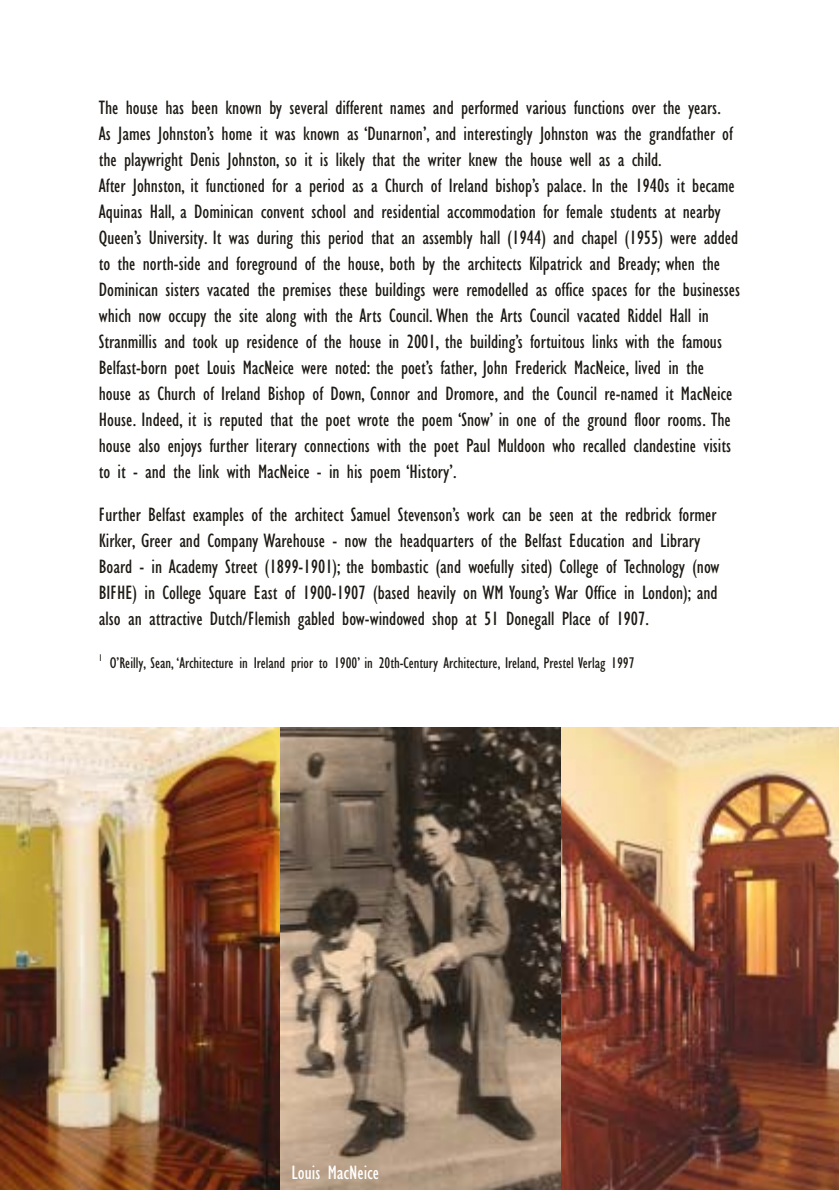
<style>
.page{position:relative;width:839px;height:1190px;background:#fff}
.page>*{position:absolute;margin:0;border:0;box-sizing:border-box;transform-origin:0 0}
.t1{font:condensed 20px/26px "Gill Sans";color:#1d1914}
.t2{font:condensed 20px "Gill Sans";color:#fff}
.t3{font:condensed 16px "Gill Sans";color:#1d1914}
</style>
<div class="page">
<img style="left:561px;top:728px;width:278px;height:462px">
<img style="left:0;top:728px;width:281px;height:462px">
<svg style="left:281px;top:728px;width:280px;height:462px;background:#7c6b5b"></svg>
<p class="t1" style="left:99px;top:97px;width:643px">The house has been known by several different names and performed various functions over the years.<br>As James Johnston’s home it was known as ‘Dunarnon’, and interestingly Johnston was the grandfather of the playwright Denis Johnston, so it is likely that the writer knew the house well as a child.<br>After Johnston, it functioned for a period as a Church of Ireland bishop’s palace. In the 1940s it became Aquinas Hall, a Dominican convent school and residential accommodation for female students at nearby Queen’s University. It was during this period that an assembly hall (1944) and chapel (1955) were added to the north-side and foreground of the house, both by the architects Kilpatrick and Bready; when the Dominican sisters vacated the premises these buildings were remodelled as office spaces for the businesses which now occupy the site along with the Arts Council. When the Arts Council vacated Riddel Hall in Stranmillis and took up residence of the house in 2001, the building’s fortuitous links with the famous Belfast-born poet Louis MacNeice were noted: the poet’s father, John Frederick MacNeice, lived in the house as Church of Ireland Bishop of Down, Connor and Dromore, and the Council re-named it MacNeice House. Indeed, it is reputed that the poet wrote the poem ‘Snow’ in one of the ground floor rooms. The house also enjoys further literary connections with the poet Paul Muldoon who recalled clandestine visits to it - and the link with MacNeice - in his poem ‘History’.</p>
<p class="t1" style="left:99px;top:504px;width:622px">Further Belfast examples of the architect Samuel Stevenson’s work can be seen at the redbrick former Kirker, Greer and Company Warehouse - now the headquarters of the Belfast Education and Library Board - in Academy Street (1899-1901); the bombastic (and woefully sited) College of Technology (now BIFHE) in College Square East of 1900-1907 (based heavily on WM Young’s War Office in London); and also an attractive Dutch/Flemish gabled bow-windowed shop at 51 Donegall Place of 1907.</p>
<p class="t3" style="left:99px;top:657px;width:537px"><sup>1</sup> O’Reilly, Sean, ‘Architecture in Ireland prior to 1900’ in 20th-Century Architecture, Ireland, Prestel Verlag 1997</p>
<p class="t2" style="left:292px;top:1165px;width:89px">Louis MacNeice</p>
</div>
